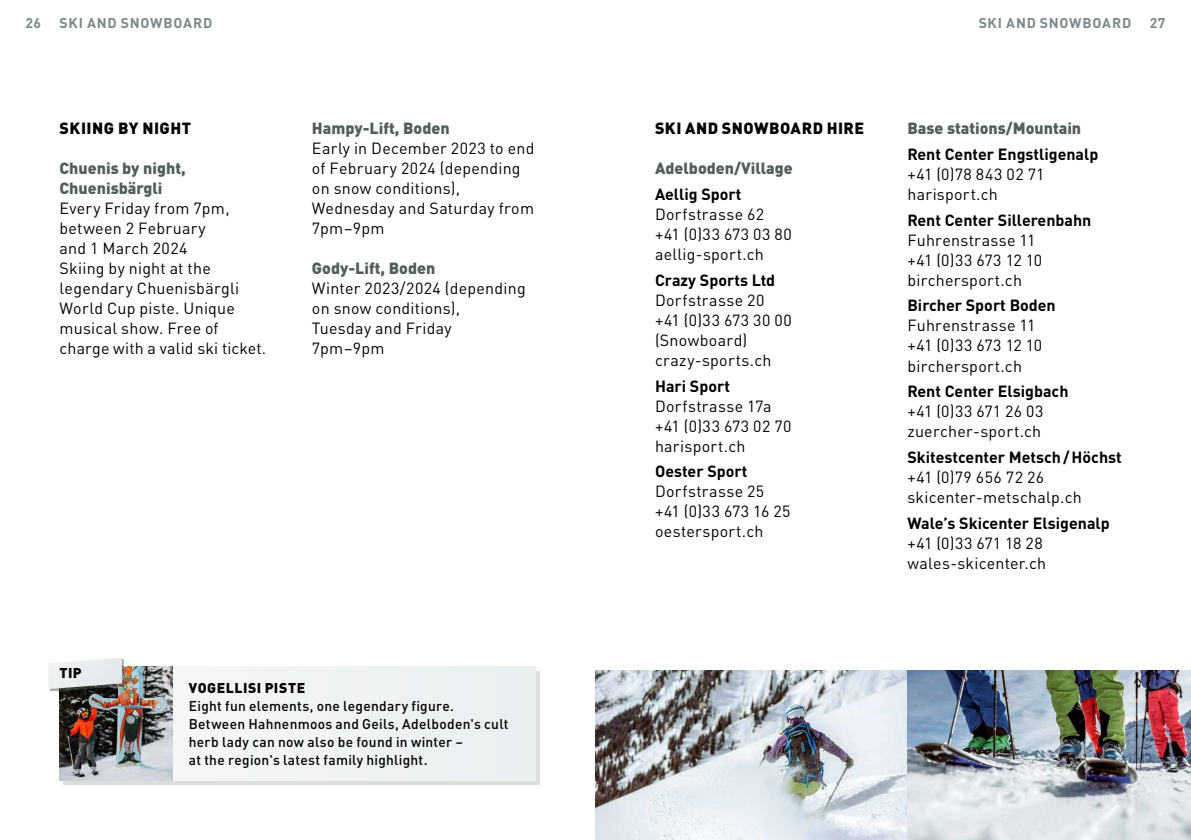
<style>
.page{position:relative;width:1191px;height:840px;background:#fff}
.page>*{position:absolute;margin:0;border:0;box-sizing:border-box;transform-origin:0 0}
.t1{font:16px/20px "DIN Pro";letter-spacing:.015em;color:#000}
.t2{font:700 16px "DIN Pro";color:#000}
.t3{font:900 16px/20px "DIN Pro";color:#525e5e}
.t4{font:900 16px "DIN Pro";letter-spacing:.025em;color:#000}
.t5{font:500 14px/18px "DIN Pro";letter-spacing:.02em;color:#000}
.t6{font:700 14px "DIN Pro";letter-spacing:.055em;color:#7a898c}
.t7{font:900 14px "DIN Pro";letter-spacing:.035em;color:#000}
</style>
<div class="page">
<img style="left:595px;top:670px;width:596px;height:169px">
<div style="left:63px;top:670px;width:477px;height:114px;background:#515958;opacity:.2"></div>
<div style="left:60px;top:666px;width:476px;height:114px;background:#f0f2f4"></div>
<img style="left:60px;top:666px;width:113px;height:114px">
<div style="left:50px;top:659px;width:74px;height:31px;background:#515958;opacity:.5"></div>
<svg style="left:48px;top:658px;width:74px;height:30px"></svg>
<p class="t6" style="left:26px;top:12px;width:17px">26</p>
<p class="t6" style="left:1149px;top:12px;width:17px">27</p>
<p class="t6" style="left:60px;top:12px;width:154px">SKI AND SNOWBOARD</p>
<p class="t6" style="left:978px;top:12px;width:154px">SKI AND SNOWBOARD</p>
<p class="t4" style="left:60px;top:115px;width:133px">SKIING BY NIGHT</p>
<p class="t3" style="left:60px;top:157px;width:128px">Chuenis by night,<br>Chuenisbärgli</p>
<p class="t1" style="left:60px;top:197px;width:208px">Every Friday from 7pm, between 2 February<br>and 1 March 2024<br>Skiing by night at the legendary Chuenisbärgli<br>World Cup piste. Unique musical show. Free of charge with a valid ski ticket.</p>
<p class="t3" style="left:312px;top:117px;width:139px">Hampy-Lift, Boden</p>
<p class="t1" style="left:312px;top:137px;width:224px">Early in December 2023 to end of February 2024 (depending on snow conditions),<br>Wednesday and Saturday from<br>7pm–9pm</p>
<p class="t3" style="left:312px;top:257px;width:125px">Gody-Lift, Boden</p>
<p class="t1" style="left:312px;top:277px;width:215px">Winter 2023/2024 (depending on snow conditions),<br>Tuesday and Friday<br>7pm–9pm</p>
<p class="t7" style="left:60px;top:661px;width:24px">TIP</p>
<p class="t7" style="left:189px;top:676px;width:118px">VOGELLISI PISTE</p>
<p class="t5" style="left:189px;top:695px;width:321px">Eight fun elements, one legendary figure.<br>Between Hahnenmoos and Geils, Adelboden's cult herb lady can now also be found in winter –<br>at the region's latest family highlight.</p>
<p class="t4" style="left:655px;top:116px;width:211px">SKI AND SNOWBOARD HIRE</p>
<p class="t3" style="left:655px;top:157px;width:139px">Adelboden/Village</p>
<p class="t2" style="left:655px;top:182px;width:88px">Aellig Sport</p>
<p class="t1" style="left:655px;top:203px;width:138px">Dorfstrasse 62 +41 (0)33 673 03 80 aellig-sport.ch</p>
<p class="t2" style="left:655px;top:267px;width:122px">Crazy Sports Ltd</p>
<p class="t1" style="left:655px;top:289px;width:138px">Dorfstrasse 20 +41 (0)33 673 30 00 (Snowboard) crazy-sports.ch</p>
<p class="t2" style="left:655px;top:373px;width:76px">Hari Sport</p>
<p class="t1" style="left:655px;top:394px;width:138px">Dorfstrasse 17a +41 (0)33 673 02 70 harisport.ch</p>
<p class="t2" style="left:655px;top:458px;width:94px">Oester Sport</p>
<p class="t1" style="left:655px;top:480px;width:137px">Dorfstrasse 25 +41 (0)33 673 16 25 oestersport.ch</p>
<p class="t3" style="left:907px;top:117px;width:175px">Base stations/Mountain</p>
<p class="t2" style="left:907px;top:141px;width:192px">Rent Center Engstligenalp</p>
<p class="t1" style="left:907px;top:163px;width:139px">+41 (0)78 843 02 71 harisport.ch</p>
<p class="t2" style="left:907px;top:207px;width:185px">Rent Center Sillerenbahn</p>
<p class="t1" style="left:907px;top:229px;width:136px">Fuhrenstrasse 11 +41 (0)33 673 12 10 birchersport.ch</p>
<p class="t2" style="left:907px;top:293px;width:150px">Bircher Sport Boden</p>
<p class="t1" style="left:907px;top:314px;width:136px">Fuhrenstrasse 11 +41 (0)33 673 12 10 birchersport.ch</p>
<p class="t2" style="left:907px;top:378px;width:163px">Rent Center Elsigbach</p>
<p class="t1" style="left:907px;top:400px;width:138px">+41 (0)33 671 26 03 zuercher-sport.ch</p>
<p class="t2" style="left:907px;top:444px;width:216px">Skitestcenter Metsch/Höchst</p>
<p class="t1" style="left:907px;top:466px;width:176px">+41 (0)79 656 72 26 skicenter-metschalp.ch</p>
<p class="t2" style="left:907px;top:510px;width:204px">Wale’s Skicenter Elsigenalp</p>
<p class="t1" style="left:907px;top:531px;width:140px">+41 (0)33 671 18 28 wales-skicenter.ch</p>
</div>
